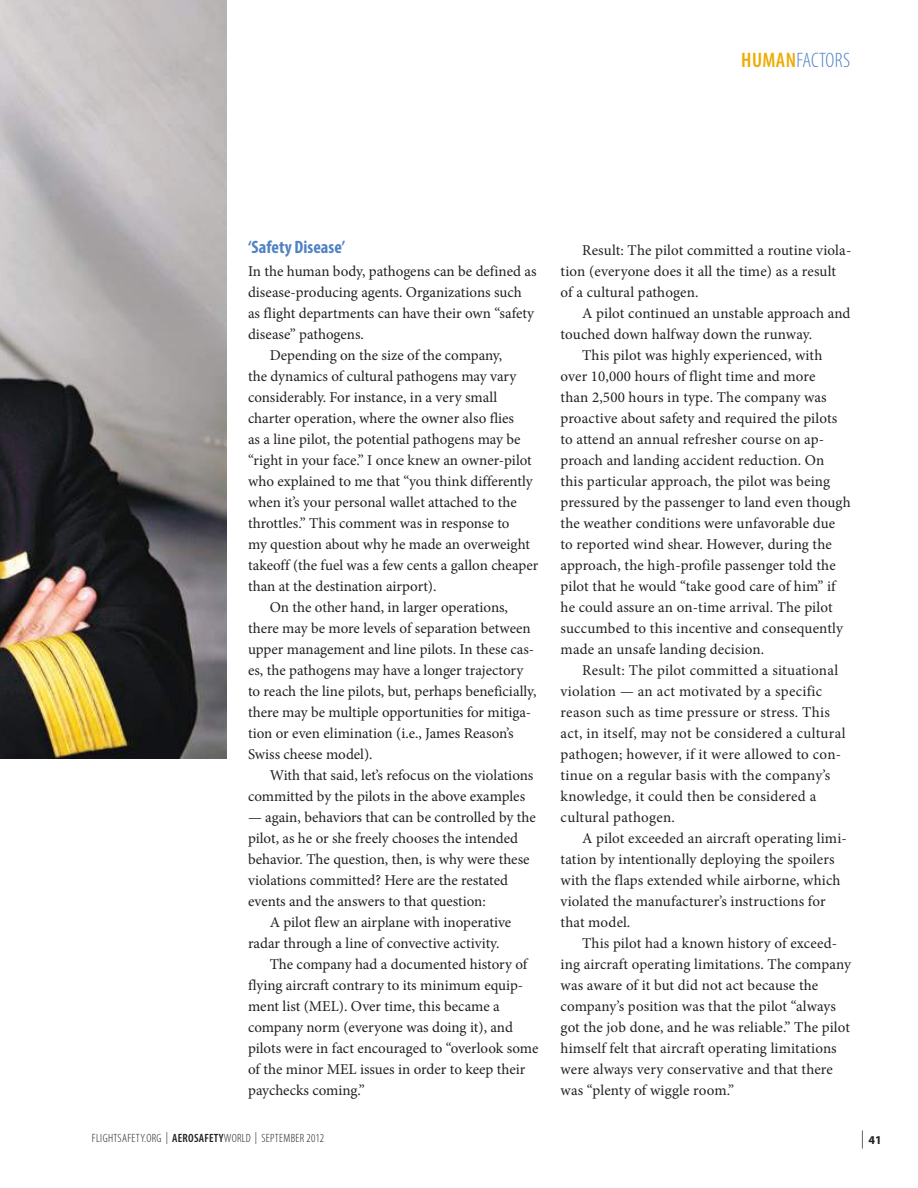
<style>
.page{position:relative;width:918px;height:1188px;background:#fff}
.page>*{position:absolute;margin:0;border:0;box-sizing:border-box;transform-origin:0 0}
.t1{font:300 condensed 21px "Myriad Pro";letter-spacing:.01em;color:#4f82c3}
.t2{font:700 condensed 18px "Myriad Pro";color:#4f82c3}
.t3{font:15px/21px "Minion Pro";color:#241f1f}
.t4{font:15px "Minion Pro";letter-spacing:.02em;color:#241f1f}
.t5{font:300 condensed 12px "Myriad Pro";letter-spacing:.03em;color:#241f1f}
.t6{font:700 12px "Myriad Pro";color:#241f1f}
.s1{font-weight:600;color:#eeab03}
.s2{font-weight:600}
.s3{font-weight:300;font-size:18px}
</style>
<div class="page">
<img style="left:0;top:0;width:226px;height:758px">
<h1 class="t1" style="left:741px;top:47px;width:110px"><span class="s1">HUMAN</span>FACTORS</h1>
<p class="t2" style="left:248px;top:236px;width:99px">‘Safety Disease’</p>
<p class="t3" style="left:248px;top:261px;width:290px">In the human body, pathogens can be defined as</p>
<p class="t3" style="left:248px;top:282px;width:275px">disease-producing agents. Organizations such</p>
<p class="t3" style="left:248px;top:303px;width:287px">as flight departments can have their own “safety</p>
<p class="t3" style="left:248px;top:324px;width:117px">disease” pathogens.</p>
<p class="t3" style="left:270px;top:345px;width:234px">Depending on the size of the company,</p>
<p class="t3" style="left:248px;top:366px;width:270px">the dynamics of cultural pathogens may vary</p>
<p class="t3" style="left:248px;top:387px;width:251px">considerably. For instance, in a very small</p>
<p class="t3" style="left:248px;top:408px;width:268px">charter operation, where the owner also flies</p>
<p class="t3" style="left:248px;top:429px;width:274px">as a line pilot, the potential pathogens may be</p>
<p class="t3" style="left:248px;top:450px;width:285px">“right in your face.” I once knew an owner-pilot</p>
<p class="t3" style="left:248px;top:471px;width:286px">who explained to me that “you think differently</p>
<p class="t3" style="left:248px;top:492px;width:270px">when it’s your personal wallet attached to the</p>
<p class="t3" style="left:248px;top:513px;width:263px">throttles.” This comment was in response to</p>
<p class="t3" style="left:248px;top:534px;width:283px">my question about why he made an overweight</p>
<p class="t3" style="left:248px;top:555px;width:292px">takeoff (the fuel was a few cents a gallon cheaper</p>
<p class="t3" style="left:248px;top:576px;width:190px">than at the destination airport).</p>
<p class="t3" style="left:270px;top:597px;width:240px">On the other hand, in larger operations,</p>
<p class="t3" style="left:248px;top:618px;width:284px">there may be more levels of separation between</p>
<p class="t3" style="left:248px;top:639px;width:288px">upper management and line pilots. In these cas-</p>
<p class="t3" style="left:248px;top:660px;width:277px">es, the pathogens may have a longer trajectory</p>
<p class="t3" style="left:248px;top:681px;width:290px">to reach the line pilots, but, perhaps beneficially,</p>
<p class="t3" style="left:248px;top:702px;width:285px">there may be multiple opportunities for mitiga-</p>
<p class="t3" style="left:248px;top:723px;width:267px">tion or even elimination (i.e., James Reason’s</p>
<p class="t3" style="left:248px;top:744px;width:126px">Swiss cheese model).</p>
<p class="t3" style="left:270px;top:765px;width:265px">With that said, let’s refocus on the violations</p>
<p class="t3" style="left:248px;top:786px;width:279px">committed by the pilots in the above examples</p>
<p class="t3" style="left:248px;top:807px;width:289px">— again, behaviors that can be controlled by the</p>
<p class="t3" style="left:248px;top:828px;width:272px">pilot, as he or she freely chooses the intended</p>
<p class="t3" style="left:248px;top:849px;width:283px">behavior. The question, then, is why were these</p>
<p class="t3" style="left:248px;top:870px;width:262px">violations committed? Here are the restated</p>
<p class="t3" style="left:248px;top:891px;width:239px">events and the answers to that question:</p>
<p class="t3" style="left:270px;top:912px;width:243px">A pilot flew an airplane with inoperative</p>
<p class="t3" style="left:248px;top:933px;width:253px">radar through a line of convective activity.</p>
<p class="t3" style="left:270px;top:954px;width:259px">The company had a documented history of</p>
<p class="t3" style="left:248px;top:975px;width:277px">flying aircraft contrary to its minimum equip-</p>
<p class="t3" style="left:248px;top:996px;width:253px">ment list (MEL). Over time, this became a</p>
<p class="t3" style="left:248px;top:1017px;width:266px">company norm (everyone was doing it), and</p>
<p class="t3" style="left:248px;top:1038px;width:292px">pilots were in fact encouraged to “overlook some</p>
<p class="t3" style="left:248px;top:1059px;width:279px">of the minor MEL issues in order to keep their</p>
<p class="t3" style="left:248px;top:1080px;width:118px">paychecks coming.”</p>
<p class="t3" style="left:561px;top:240px;width:292px;text-indent:22px">Result: The pilot committed a routine viola&shy;tion (everyone does it all the time) as a result of a cultural pathogen.</p>
<p class="t3" style="left:582px;top:303px;width:270px">A pilot continued an unstable approach and</p>
<p class="t3" style="left:561px;top:324px;width:253px">touched down halfway down the runway.</p>
<p class="t3" style="left:582px;top:345px;width:242px">This pilot was highly experienced, with</p>
<p class="t3" style="left:561px;top:366px;width:256px">over 10,000 hours of flight time and more</p>
<p class="t3" style="left:561px;top:387px;width:267px">than 2,500 hours in type. The company was</p>
<p class="t3" style="left:561px;top:408px;width:278px">proactive about safety and required the pilots</p>
<p class="t3" style="left:561px;top:429px;width:265px">to attend an annual refresher course on ap-</p>
<p class="t3" style="left:561px;top:450px;width:265px">proach and landing accident reduction. On</p>
<p class="t3" style="left:561px;top:471px;width:271px">this particular approach, the pilot was being</p>
<p class="t3" style="left:561px;top:492px;width:292px">pressured by the passenger to land even though</p>
<p class="t3" style="left:561px;top:513px;width:276px">the weather conditions were unfavorable due</p>
<p class="t3" style="left:561px;top:534px;width:273px">to reported wind shear. However, during the</p>
<p class="t3" style="left:561px;top:555px;width:277px">approach, the high-profile passenger told the</p>
<p class="t3" style="left:561px;top:576px;width:277px">pilot that he would “take good care of him” if</p>
<p class="t3" style="left:561px;top:597px;width:274px">he could assure an on-time arrival. The pilot</p>
<p class="t3" style="left:561px;top:618px;width:284px">succumbed to this incentive and consequently</p>
<p class="t3" style="left:561px;top:639px;width:205px">made an unsafe landing decision.</p>
<p class="t4" style="left:582px;top:660px;width:257px">Result: The pilot committed a situational</p>
<p class="t4" style="left:561px;top:681px;width:263px">violation — an act motivated by a specific</p>
<p class="t3" style="left:561px;top:702px;width:271px">reason such as time pressure or stress. This</p>
<p class="t4" style="left:561px;top:723px;width:286px">act, in itself, may not be considered a cultural</p>
<p class="t3" style="left:561px;top:744px;width:282px">pathogen; however, if it were allowed to con-</p>
<p class="t4" style="left:561px;top:765px;width:271px">tinue on a regular basis with the company’s</p>
<p class="t4" style="left:561px;top:786px;width:257px">knowledge, it could then be considered a</p>
<p class="t4" style="left:561px;top:807px;width:116px">cultural pathogen.</p>
<p class="t3" style="left:582px;top:828px;width:266px">A pilot exceeded an aircraft operating limi-</p>
<p class="t3" style="left:561px;top:849px;width:275px">tation by intentionally deploying the spoilers</p>
<p class="t3" style="left:561px;top:870px;width:281px">with the flaps extended while airborne, which</p>
<p class="t3" style="left:561px;top:891px;width:266px">violated the manufacturer’s instructions for</p>
<p class="t3" style="left:561px;top:912px;width:71px">that model.</p>
<p class="t3" style="left:582px;top:933px;width:256px">This pilot had a known history of exceed-</p>
<p class="t3" style="left:561px;top:954px;width:292px">ing aircraft operating limitations. The company</p>
<p class="t3" style="left:561px;top:975px;width:259px">was aware of it but did not act because the</p>
<p class="t3" style="left:561px;top:996px;width:277px">company’s position was that the pilot “always</p>
<p class="t3" style="left:561px;top:1017px;width:291px">got the job done, and he was reliable.” The pilot</p>
<p class="t3" style="left:561px;top:1038px;width:278px">himself felt that aircraft operating limitations</p>
<p class="t3" style="left:561px;top:1059px;width:274px">were always very conservative and that there</p>
<p class="t3" style="left:561px;top:1080px;width:175px">was “plenty of wiggle room.”</p>
<p class="t5" style="left:92px;top:1131px;width:234px">FLIGHTSAFETY.ORG | <span class="s2">AEROSAFETY</span>WORLD | SEPTEMBER 2012</p>
<p class="t6" style="left:861px;top:1132px;width:22px"><span class="s3">|</span> 41</p>
</div>
